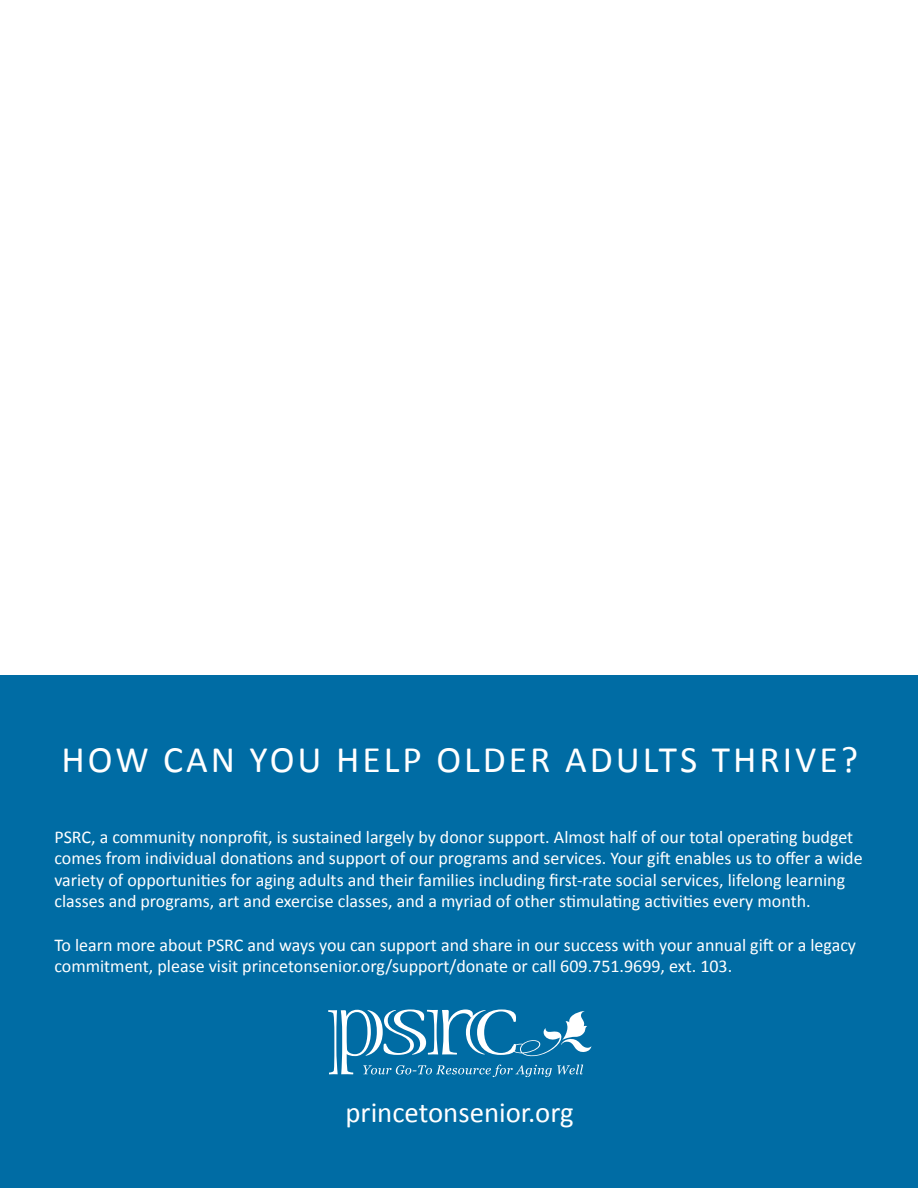
<style>
.page{position:relative;width:918px;height:1188px;background:#fff}
.page>*{position:absolute;margin:0;border:0;box-sizing:border-box;transform-origin:0 0}
.cover_text{font:37.5px "Calibri";letter-spacing:.08em;color:#fff}
.Contact_Info{font:28.8px "Calibri";color:#fff}
.highlights{font:18px/21.6px "Calibri";color:#fff}
</style>
<div class="page">
<div style="left:0;top:675px;width:918px;height:513px;background:#006ca4"></div>
<svg style="left:328px;top:1010px;width:263px;height:67px"></svg>
<p class="cover_text" style="left:62px;top:736px;width:798px">HOW CAN YOU HELP OLDER ADULTS THRIVE?</p>
<p class="highlights" style="left:54px;top:825px;width:810px">PSRC, a community nonprofit, is sustained largely by donor support. Almost half of our total operating budget comes from individual donations and support of our programs and services. Your gift enables us to offer a wide variety of opportunities for aging adults and their families including first-rate social services, lifelong learning classes and programs, art and exercise classes, and a myriad of other stimulating activities every month.</p>
<p class="highlights" style="left:54px;top:933px;width:803px">To learn more about PSRC and ways you can support and share in our success with your annual gift or a legacy commitment, please visit princetonsenior.org/support/donate or call 609.751.9699, ext. 103.</p>
<p class="Contact_Info" style="left:346px;top:1094px;width:230px">princetonsenior.org</p>
</div>
